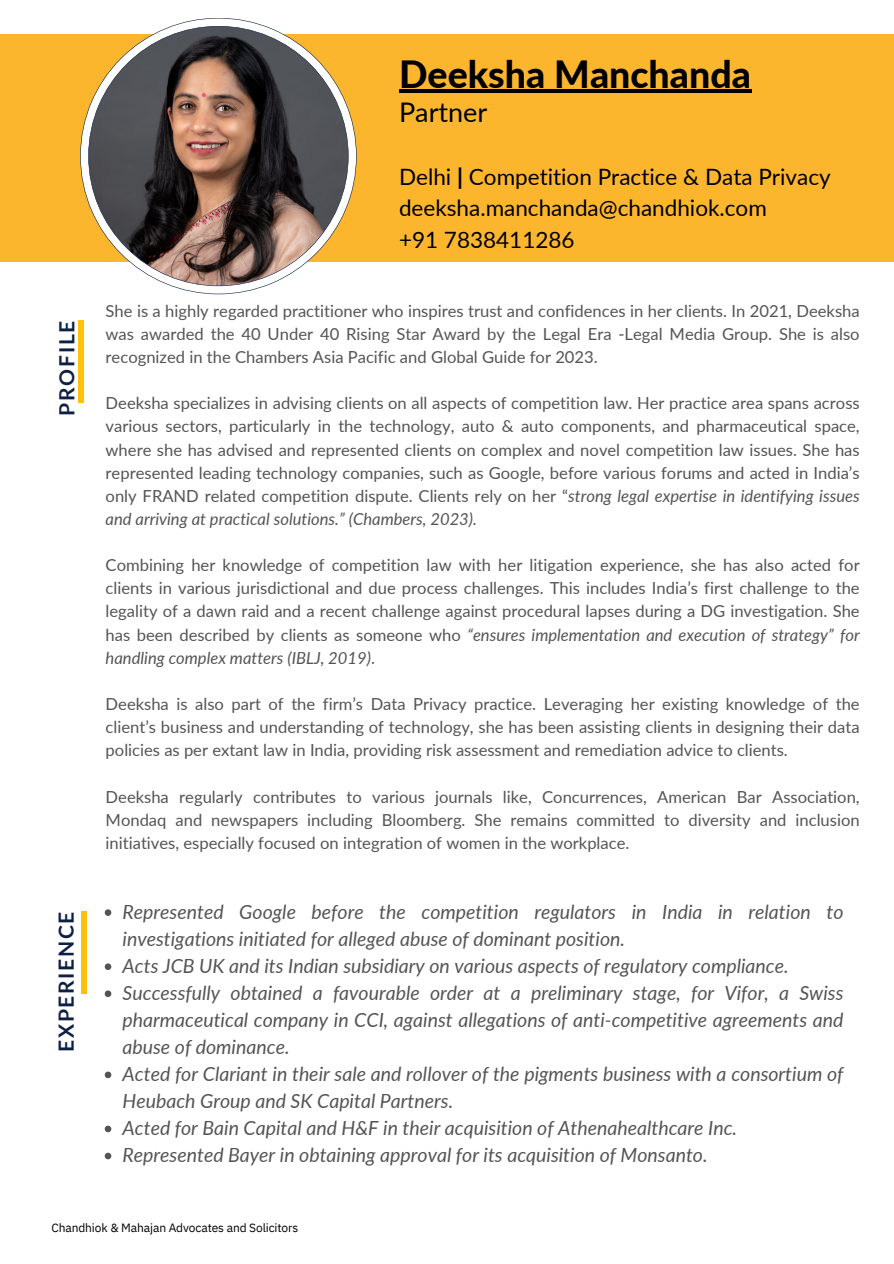
<style>
.page{position:relative;width:894px;height:1264px;background:#fff}
.page>*{position:absolute;margin:0;border:0;box-sizing:border-box;transform-origin:0 0}
.t1{font:800 37.5px "Lato";color:#000}
.t2{font:27px "Lato";color:#000}
.t3{font:22.5px "Lato";color:#000}
.t4{font:700 21px "Lato";letter-spacing:.08em;color:#0d2043}
.t5{font:italic 19.5px/27px "Lato";color:#545454}
.t6{font:16.65px/23.1px "Lato";color:#545454;text-align:justify}
.t7{font:12px "IBM Plex Sans";letter-spacing:-.01em;color:#000}
.s1{font-weight:800}
.s2{font-style:italic}
</style>
<div class="page">
<div style="left:0;top:34px;width:893px;height:227px;background:#fcb62e"></div>
<svg style="left:80px;top:18px;width:276px;height:276px"></svg>
<div style="left:78px;top:321px;width:6px;height:82px;background:#ffc00e"></div>
<div style="left:81px;top:911px;width:5px;height:82px;background:#ffc00e"></div>
<hr style="left:399px;top:90px;width:351px;height:3px;background:#000">
<svg style="left:105px;top:909px;width:6px;height:6px"></svg>
<svg style="left:105px;top:963px;width:6px;height:7px"></svg>
<svg style="left:105px;top:990px;width:6px;height:7px"></svg>
<svg style="left:105px;top:1071px;width:6px;height:7px"></svg>
<svg style="left:105px;top:1125px;width:6px;height:7px"></svg>
<svg style="left:105px;top:1152px;width:6px;height:7px"></svg>
<p class="t1" style="left:399px;top:50px;width:353px">Deeksha Manchanda</p>
<p class="t2" style="left:399px;top:95px;width:90px">Partner</p>
<p class="t4" style="left:54px;top:415px;width:96px;rotate:-90deg">PROFILE</p>
<p class="t4" style="left:53px;top:1051px;width:142px;rotate:-90deg">EXPERIENCE</p>
<p class="t3" style="left:399px;top:163px;width:433px">Delhi <span class="s1">|</span> Competition Practice &amp; Data Privacy</p>
<p class="t3" style="left:399px;top:194px;width:369px">deeksha.manchanda@chandhiok.com</p>
<p class="t3" style="left:399px;top:226px;width:177px">+91 7838411286</p>
<p class="t6" style="left:106px;top:299px;width:755px">She is a highly regarded practitioner who inspires trust and confidences in her clients. In 2021, Deeksha was awarded the 40 Under 40 Rising Star Award by the Legal Era -Legal Media Group. She is also recognized in the Chambers Asia Pacific and Global Guide for 2023.</p>
<p class="t6" style="left:106px;top:391px;width:755px">Deeksha specializes in advising clients on all aspects of competition law. Her practice area spans across various sectors, particularly in the technology, auto &amp; auto components, and pharmaceutical space, where she has advised and represented clients on complex and novel competition law issues. She has represented leading technology companies, such as Google, before various forums and acted in India’s only FRAND related competition dispute. Clients rely on her “<span class="s2">strong legal expertise in identifying issues and arriving at practical solutions.” (Chambers, 2023).</span></p>
<p class="t6" style="left:106px;top:553px;width:755px">Combining her knowledge of competition law with her litigation experience, she has also acted for clients in various jurisdictional and due process challenges. This includes India’s first challenge to the legality of a dawn raid and a recent challenge against procedural lapses during a DG investigation. She has been described by clients as someone who <span class="s2">“ensures implementation and execution of strategy” for handling complex matters (IBLJ, 2019)</span>.</p>
<p class="t6" style="left:106px;top:692px;width:755px">Deeksha is also part of the firm’s Data Privacy practice. Leveraging her existing knowledge of the client’s business and understanding of technology, she has been assisting clients in designing their data policies as per extant law in India, providing risk assessment and remediation advice to clients.</p>
<p class="t6" style="left:106px;top:784px;width:755px">Deeksha regularly contributes to various journals like, Concurrences, American Bar Association, Mondaq and newspapers including Bloomberg. She remains committed to diversity and inclusion initiatives, especially focused on integration of women in the workplace.</p>
<p class="t5" style="left:122px;top:897px;width:722px">Represented Google before the competition regulators in India in relation to investigations initiated for alleged abuse of dominant position.</p>
<p class="t5" style="left:122px;top:951px;width:667px">Acts JCB UK and its Indian subsidiary on various aspects of regulatory compliance.</p>
<p class="t5" style="left:122px;top:978px;width:722px;text-align:justify">Successfully obtained a favourable order at a preliminary stage, for Vifor, a Swiss pharmaceutical company in CCI, against allegations of anti-competitive agreements and abuse of dominance.</p>
<p class="t5" style="left:122px;top:1060px;width:722px">Acted for Clariant in their sale and rollover of the pigments business with a consortium of<br>Heubach Group and SK Capital Partners.</p>
<p class="t5" style="left:122px;top:1114px;width:616px">Acted for Bain Capital and H&amp;F in their acquisition of Athenahealthcare Inc.</p>
<p class="t5" style="left:122px;top:1141px;width:586px">Represented Bayer in obtaining approval for its acquisition of Monsanto.</p>
<p class="t7" style="left:51px;top:1219px;width:248px">Chandhiok &amp; Mahajan Advocates and Solicitors</p>
</div>
